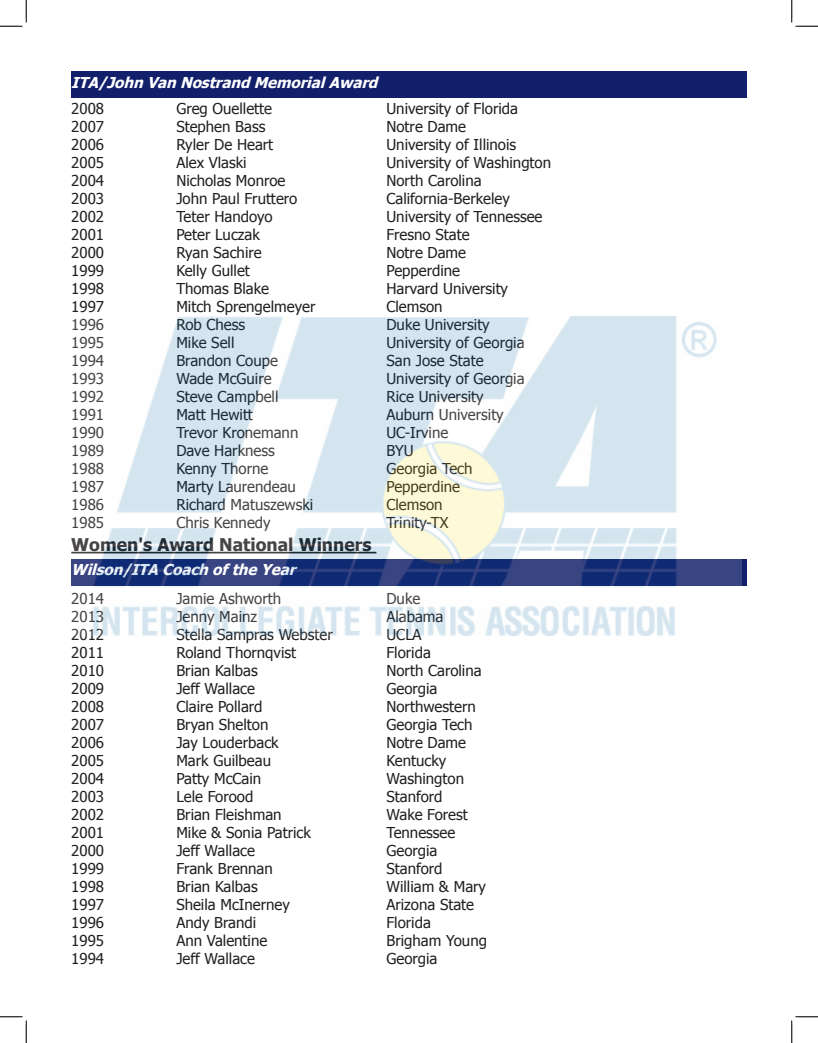
<style>
.page{position:relative;width:818px;height:1043px;background:#fff}
.page>*{position:absolute;margin:0;border:0;box-sizing:border-box;transform-origin:0 0}
.t1{font:700 17.5px "Tahoma";color:#231f20}
.t2{font:15px "Tahoma";color:#231f20}
.t3{font:italic 700 15px "Tahoma";color:#fff}
</style>
<div class="page">
<div style="left:71px;top:71px;width:675px;height:27px;background:#121f6a"></div>
<img style="left:71px;top:316px;width:670px;height:319px">
<svg style="left:0;top:0;width:27px;height:27px"></svg>
<svg style="left:0;top:1016px;width:27px;height:26px"></svg>
<svg style="left:791px;top:0;width:27px;height:27px"></svg>
<svg style="left:791px;top:1016px;width:27px;height:26px"></svg>
<p class="t3" style="left:71px;top:72px;width:313px">ITA/John Van NostrandMemorialAward</p>
<p class="t2" style="left:71px;top:98px;width:34px">2008</p>
<p class="t2" style="left:176px;top:98px;width:97px">Greg Ouellette</p>
<p class="t2" style="left:386px;top:98px;width:133px">University of Florida</p>
<p class="t2" style="left:71px;top:116px;width:34px">2007</p>
<p class="t2" style="left:176px;top:116px;width:91px">Stephen Bass</p>
<p class="t2" style="left:386px;top:116px;width:81px">Notre Dame</p>
<p class="t2" style="left:71px;top:134px;width:34px">2006</p>
<p class="t2" style="left:176px;top:134px;width:98px">Ryler De Heart</p>
<p class="t2" style="left:386px;top:134px;width:131px">University of Illinois</p>
<p class="t2" style="left:71px;top:152px;width:34px">2005</p>
<p class="t2" style="left:176px;top:152px;width:72px">Alex Vlaski</p>
<p class="t2" style="left:386px;top:152px;width:166px">University of Washington</p>
<p class="t2" style="left:71px;top:170px;width:34px">2004</p>
<p class="t2" style="left:176px;top:170px;width:110px">Nicholas Monroe</p>
<p class="t2" style="left:386px;top:170px;width:97px">North Carolina</p>
<p class="t2" style="left:71px;top:188px;width:34px">2003</p>
<p class="t2" style="left:176px;top:188px;width:122px">John Paul Fruttero</p>
<p class="t2" style="left:386px;top:188px;width:125px">California-Berkeley</p>
<p class="t2" style="left:71px;top:206px;width:34px">2002</p>
<p class="t2" style="left:176px;top:206px;width:98px">Teter Handoyo</p>
<p class="t2" style="left:386px;top:206px;width:157px">University of Tennessee</p>
<p class="t2" style="left:71px;top:224px;width:34px">2001</p>
<p class="t2" style="left:176px;top:224px;width:85px">Peter Luczak</p>
<p class="t2" style="left:386px;top:224px;width:85px">Fresno State</p>
<p class="t2" style="left:71px;top:242px;width:34px">2000</p>
<p class="t2" style="left:176px;top:242px;width:87px">Ryan Sachire</p>
<p class="t2" style="left:386px;top:242px;width:81px">Notre Dame</p>
<p class="t2" style="left:71px;top:260px;width:34px">1999</p>
<p class="t2" style="left:176px;top:260px;width:75px">Kelly Gullet</p>
<p class="t2" style="left:386px;top:260px;width:75px">Pepperdine</p>
<p class="t2" style="left:71px;top:278px;width:34px">1998</p>
<p class="t2" style="left:176px;top:278px;width:94px">Thomas Blake</p>
<p class="t2" style="left:386px;top:278px;width:123px">Harvard University</p>
<p class="t2" style="left:71px;top:296px;width:34px">1997</p>
<p class="t2" style="left:176px;top:296px;width:140px">Mitch Sprengelmeyer</p>
<p class="t2" style="left:386px;top:296px;width:58px">Clemson</p>
<p class="t2" style="left:71px;top:314px;width:34px">1996</p>
<p class="t2" style="left:176px;top:314px;width:70px">Rob Chess</p>
<p class="t2" style="left:386px;top:314px;width:105px">Duke University</p>
<p class="t2" style="left:71px;top:332px;width:34px">1995</p>
<p class="t2" style="left:176px;top:332px;width:60px">Mike Sell</p>
<p class="t2" style="left:386px;top:332px;width:140px">University of Georgia</p>
<p class="t2" style="left:71px;top:350px;width:34px">1994</p>
<p class="t2" style="left:176px;top:350px;width:103px">Brandon Coupe</p>
<p class="t2" style="left:386px;top:350px;width:99px">San Jose State</p>
<p class="t2" style="left:71px;top:368px;width:34px">1993</p>
<p class="t2" style="left:176px;top:368px;width:97px">Wade McGuire</p>
<p class="t2" style="left:386px;top:368px;width:140px">University of Georgia</p>
<p class="t2" style="left:71px;top:386px;width:34px">1992</p>
<p class="t2" style="left:176px;top:386px;width:104px">Steve Campbell</p>
<p class="t2" style="left:386px;top:386px;width:99px">Rice University</p>
<p class="t2" style="left:71px;top:404px;width:34px">1991</p>
<p class="t2" style="left:176px;top:404px;width:78px">Matt Hewitt</p>
<p class="t2" style="left:386px;top:404px;width:119px">Auburn University</p>
<p class="t2" style="left:71px;top:422px;width:34px">1990</p>
<p class="t2" style="left:176px;top:422px;width:123px">Trevor Kronemann</p>
<p class="t2" style="left:386px;top:422px;width:63px">UC-Irvine</p>
<p class="t2" style="left:71px;top:440px;width:34px">1989</p>
<p class="t2" style="left:176px;top:440px;width:100px">Dave Harkness</p>
<p class="t2" style="left:386px;top:440px;width:29px">BYU</p>
<p class="t2" style="left:71px;top:458px;width:34px">1988</p>
<p class="t2" style="left:176px;top:458px;width:93px">Kenny Thorne</p>
<p class="t2" style="left:386px;top:458px;width:88px">Georgia Tech</p>
<p class="t2" style="left:71px;top:476px;width:34px">1987</p>
<p class="t2" style="left:176px;top:476px;width:121px">Marty Laurendeau</p>
<p class="t2" style="left:386px;top:476px;width:75px">Pepperdine</p>
<p class="t2" style="left:71px;top:494px;width:34px">1986</p>
<p class="t2" style="left:176px;top:494px;width:138px">Richard Matuszewski</p>
<p class="t2" style="left:386px;top:494px;width:58px">Clemson</p>
<p class="t2" style="left:71px;top:512px;width:34px">1985</p>
<p class="t2" style="left:176px;top:512px;width:96px">Chris Kennedy</p>
<p class="t2" style="left:386px;top:512px;width:63px">Trinity-TX</p>
<p class="t1" style="left:71px;top:532px;width:301px">Women's Award National Winners</p>
<p class="t3" style="left:71px;top:559px;width:231px">Wilson/ITA Coach oftheYear</p>
<p class="t2" style="left:71px;top:588px;width:34px">2014</p>
<p class="t2" style="left:176px;top:588px;width:106px">Jamie Ashworth</p>
<p class="t2" style="left:386px;top:588px;width:35px">Duke</p>
<p class="t2" style="left:71px;top:606px;width:34px">2013</p>
<p class="t2" style="left:176px;top:606px;width:82px">Jenny Mainz</p>
<p class="t2" style="left:386px;top:606px;width:58px">Alabama</p>
<p class="t2" style="left:71px;top:624px;width:34px">2012</p>
<p class="t2" style="left:176px;top:624px;width:158px">Stella Sampras Webster</p>
<p class="t2" style="left:386px;top:624px;width:37px">UCLA</p>
<p class="t2" style="left:71px;top:642px;width:34px">2011</p>
<p class="t2" style="left:176px;top:642px;width:121px">Roland Thornqvist</p>
<p class="t2" style="left:386px;top:642px;width:46px">Florida</p>
<p class="t2" style="left:71px;top:660px;width:34px">2010</p>
<p class="t2" style="left:176px;top:660px;width:83px">Brian Kalbas</p>
<p class="t2" style="left:386px;top:660px;width:97px">North Carolina</p>
<p class="t2" style="left:71px;top:678px;width:34px">2009</p>
<p class="t2" style="left:176px;top:678px;width:80px">Jeff Wallace</p>
<p class="t2" style="left:386px;top:678px;width:52px">Georgia</p>
<p class="t2" style="left:71px;top:696px;width:34px">2008</p>
<p class="t2" style="left:176px;top:696px;width:88px">Claire Pollard</p>
<p class="t2" style="left:386px;top:696px;width:91px">Northwestern</p>
<p class="t2" style="left:71px;top:714px;width:34px">2007</p>
<p class="t2" style="left:176px;top:714px;width:94px">Bryan Shelton</p>
<p class="t2" style="left:386px;top:714px;width:88px">Georgia Tech</p>
<p class="t2" style="left:71px;top:732px;width:34px">2006</p>
<p class="t2" style="left:176px;top:732px;width:104px">Jay Louderback</p>
<p class="t2" style="left:386px;top:732px;width:81px">Notre Dame</p>
<p class="t2" style="left:71px;top:750px;width:34px">2005</p>
<p class="t2" style="left:176px;top:750px;width:96px">Mark Guilbeau</p>
<p class="t2" style="left:386px;top:750px;width:61px">Kentucky</p>
<p class="t2" style="left:71px;top:768px;width:34px">2004</p>
<p class="t2" style="left:176px;top:768px;width:86px">Patty McCain</p>
<p class="t2" style="left:386px;top:768px;width:79px">Washington</p>
<p class="t2" style="left:71px;top:786px;width:34px">2003</p>
<p class="t2" style="left:176px;top:786px;width:78px">Lele Forood</p>
<p class="t2" style="left:386px;top:786px;width:58px">Stanford</p>
<p class="t2" style="left:71px;top:804px;width:34px">2002</p>
<p class="t2" style="left:176px;top:804px;width:107px">Brian Fleishman</p>
<p class="t2" style="left:386px;top:804px;width:83px">Wake Forest</p>
<p class="t2" style="left:71px;top:822px;width:34px">2001</p>
<p class="t2" style="left:176px;top:822px;width:136px">Mike &amp; Sonia Patrick</p>
<p class="t2" style="left:386px;top:822px;width:70px">Tennessee</p>
<p class="t2" style="left:71px;top:840px;width:34px">2000</p>
<p class="t2" style="left:176px;top:840px;width:80px">Jeff Wallace</p>
<p class="t2" style="left:386px;top:840px;width:52px">Georgia</p>
<p class="t2" style="left:71px;top:858px;width:34px">1999</p>
<p class="t2" style="left:176px;top:858px;width:98px">Frank Brennan</p>
<p class="t2" style="left:386px;top:858px;width:58px">Stanford</p>
<p class="t2" style="left:71px;top:876px;width:34px">1998</p>
<p class="t2" style="left:176px;top:876px;width:83px">Brian Kalbas</p>
<p class="t2" style="left:386px;top:876px;width:101px">William &amp; Mary</p>
<p class="t2" style="left:71px;top:894px;width:34px">1997</p>
<p class="t2" style="left:176px;top:894px;width:115px">Sheila McInerney</p>
<p class="t2" style="left:386px;top:894px;width:89px">Arizona State</p>
<p class="t2" style="left:71px;top:912px;width:34px">1996</p>
<p class="t2" style="left:176px;top:912px;width:81px">Andy Brandi</p>
<p class="t2" style="left:386px;top:912px;width:46px">Florida</p>
<p class="t2" style="left:71px;top:930px;width:34px">1995</p>
<p class="t2" style="left:176px;top:930px;width:92px">Ann Valentine</p>
<p class="t2" style="left:386px;top:930px;width:102px">Brigham Young</p>
<p class="t2" style="left:71px;top:948px;width:34px">1994</p>
<p class="t2" style="left:176px;top:948px;width:80px">Jeff Wallace</p>
<p class="t2" style="left:386px;top:948px;width:52px">Georgia</p>
</div>
